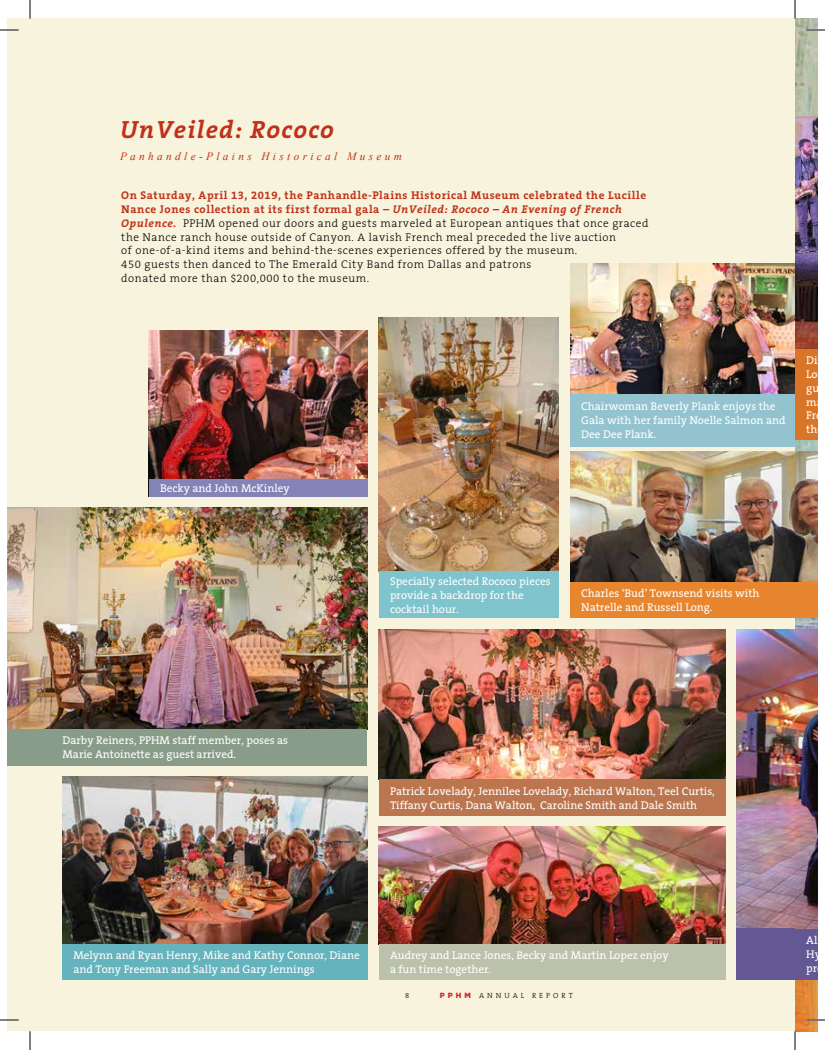
<style>
.page{position:relative;width:825px;height:1050px;background:#fff}
.page>*{position:absolute;margin:0;border:0;box-sizing:border-box;transform-origin:0 0}
.t1{font:italic 700 25px "The Serif B7";letter-spacing:.05em;color:#c0311a}
.t2{font:11.25px/13.8px "The Serif B5 Plain";color:#fff}
.t3{font:300 11.25px/13.8px "The Serif B3";letter-spacing:.05em;color:#000}
.t4{font:700 11.25px/13.8px "The Serif B7";letter-spacing:.05em;color:#c0311a}
.t5{font:italic 11.25px "Times New Roman";letter-spacing:.3em;color:#c0311a}
.t6{font:300 7.5px "The Serif B3";letter-spacing:.4em;color:#000}
.s1{font-style:italic}
.s2{font-family:"The Serif B7";font-weight:700;font-style:italic;color:#c0311a}
.s3{font-family:"Gotham";font-weight:900;color:#d2232a}
</style>
<div class="page">
<div style="left:8px;top:19px;width:787px;height:1012px;background:#f7f3dc"></div>
<img style="left:795px;top:19px;width:23px;height:1012px">
<img style="left:8px;top:508px;width:360px;height:221px">
<img style="left:570px;top:264px;width:225px;height:130px">
<img style="left:379px;top:317px;width:180px;height:255px">
<img style="left:570px;top:452px;width:248px;height:130px">
<img style="left:62px;top:776px;width:305px;height:168px">
<img style="left:737px;top:630px;width:81px;height:298px">
<img style="left:379px;top:629px;width:346px;height:151px">
<img style="left:149px;top:330px;width:219px;height:149px">
<img style="left:379px;top:827px;width:346px;height:117px">
<img style="left:795px;top:116px;width:23px;height:233px">
<div style="left:8px;top:729px;width:360px;height:36px;background:#899c89"></div>
<div style="left:62px;top:944px;width:306px;height:36px;background:#65b3bd"></div>
<div style="left:379px;top:944px;width:346px;height:36px;background:#bcc1ab"></div>
<div style="left:795px;top:928px;width:23px;height:52px;background:#635894"></div>
<div style="left:737px;top:928px;width:58px;height:52px;background:#635894"></div>
<div style="left:379px;top:780px;width:346px;height:36px;background:#bb764f"></div>
<div style="left:570px;top:582px;width:225px;height:36px;background:#e8862f"></div>
<div style="left:795px;top:582px;width:23px;height:36px;background:#e8862f"></div>
<div style="left:570px;top:394px;width:225px;height:52px;background:#93c3cf"></div>
<div style="left:795px;top:349px;width:23px;height:91px;background:#d97527"></div>
<div style="left:379px;top:572px;width:180px;height:46px;background:#7fc3cc"></div>
<div style="left:149px;top:479px;width:219px;height:18px;background:#8383b7"></div>
<svg style="left:0;top:29px;width:19px;height:2px"></svg>
<svg style="left:806px;top:29px;width:19px;height:2px"></svg>
<svg style="left:0;top:1019px;width:19px;height:2px"></svg>
<svg style="left:806px;top:1019px;width:19px;height:2px"></svg>
<svg style="left:29px;top:0;width:2px;height:19px"></svg>
<svg style="left:29px;top:1031px;width:2px;height:19px"></svg>
<svg style="left:794px;top:0;width:2px;height:19px"></svg>
<svg style="left:794px;top:1031px;width:2px;height:19px"></svg>
<h1 class="t1" style="left:120px;top:116px;width:215px">UnVeiled: Rococo</h1>
<p class="t5" style="left:120px;top:149px;width:283px">Panhandle-Plains Historical Museum</p>
<p class="t4" style="left:121px;top:189px;width:526px">On Saturday, April 13, 2019, the Panhandle-Plains Historical Museum celebrated the Lucille<br>Nance Jones collection at its first formal gala – <span class="s1">UnVeiled: Rococo – An Evening of French</span></p>
<p class="t3" style="left:121px;top:217px;width:529px"><span class="s2">Opulence.</span> PPHM opened our doors and guests marveled at European antiques that once graced the Nance ranch house outside of Canyon. A lavish French meal preceded the live auction<br>of one-of-a-kind items and behind-the-scenes experiences offered by the museum.<br>450 guests then danced to The Emerald City Band from Dallas and patrons<br>donated more than $200,000 to the museum.</p>
<p class="t2" style="left:160px;top:481px;width:131px">Becky and John McKinley</p>
<p class="t2" style="left:581px;top:400px;width:206px">Chairwoman Beverly Plank enjoys the<br>Gala with her family Noelle Salmon and<br>Dee Dee Plank.</p>
<p class="t2" style="left:806px;top:354px;width:23px">Dire<br>Lov gue ma<br>Fre the</p>
<p class="t2" style="left:390px;top:575px;width:162px">Specially selected Rococo pieces provide a backdrop for the cocktail hour.</p>
<p class="t2" style="left:581px;top:587px;width:180px">Charles ‘Bud’ Townsend visits with<br>Natrelle and Russell Long.</p>
<p class="t2" style="left:62px;top:734px;width:227px">Darby Reiners, PPHM staff member, poses as<br>Marie Antoinette as guest arrived.</p>
<p class="t2" style="left:390px;top:785px;width:326px">Patrick Lovelady, Jennilee Lovelady, Richard Walton, Teel Curtis,<br>Tiffany Curtis, Dana Walton, Caroline Smith and Dale Smith</p>
<p class="t2" style="left:73px;top:949px;width:288px">Melynn and Ryan Henry, Mike and Kathy Connor, Diane and Tony Freeman and Sally and Gary Jennings</p>
<p class="t2" style="left:390px;top:949px;width:280px">Audrey and Lance Jones, Becky and Martin Lopez enjoy a fun time together.</p>
<p class="t6" style="left:405px;top:992px;width:6px">8</p>
<p class="t6" style="left:440px;top:992px;width:135px"><span class="s3">PPHM</span> ANNUAL REPORT</p>
<p class="t2" style="left:806px;top:934px;width:23px">Alic<br>Hyd pre-</p>
</div>
